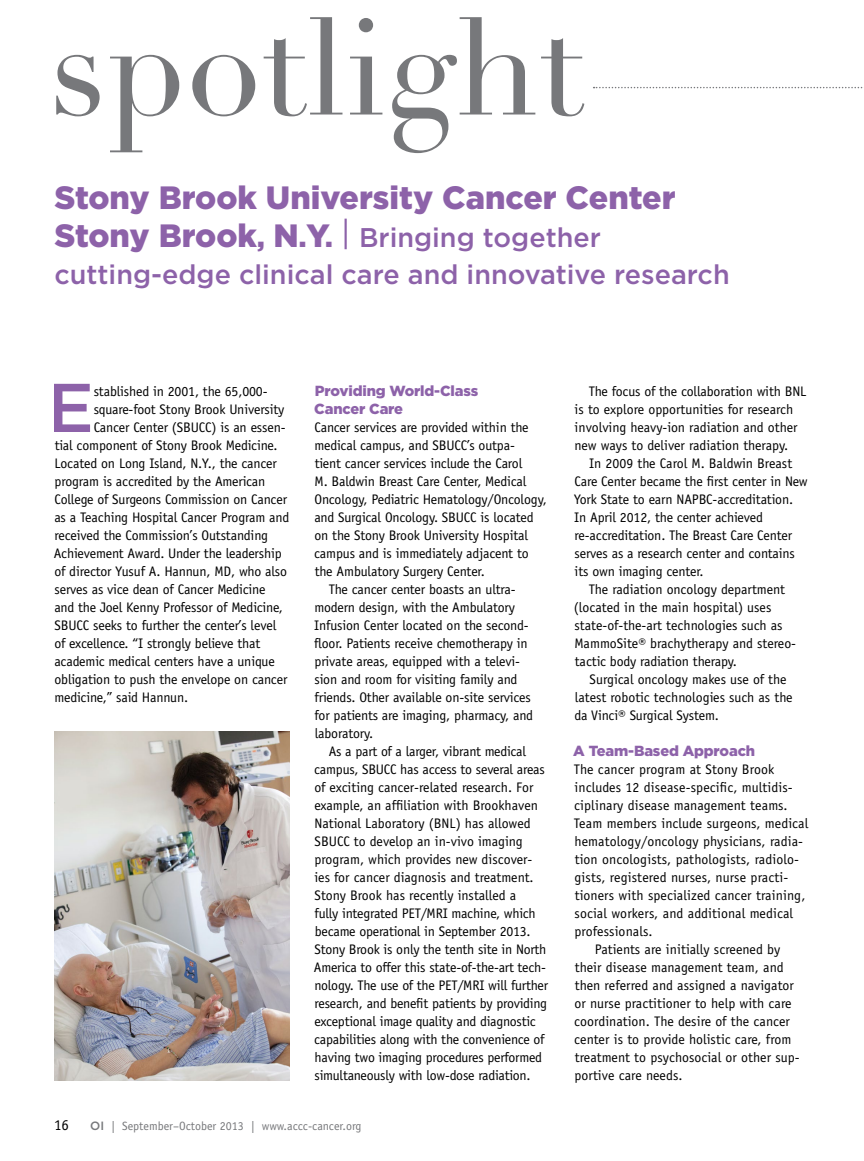
<style>
.page{position:relative;width:864px;height:1161px;background:#fff}
.page>*{position:absolute;margin:0;border:0;box-sizing:border-box;transform-origin:0 0}
.t1{font:135px "Didot";color:#77787b}
.t2{font:500 68.85px "Gotham";color:#8d62a9}
.t3{font:900 32.25px "Gotham HTF";color:#8d62a9}
.t4{font:500 27px/37.5px "Gotham HTF";color:#8d62a9}
.t5{font:15px "Officina Sans";color:#000}
.t6{font:900 14.7px/18px "Gotham HTF";letter-spacing:-.01em;color:#8d62a9}
.t7{font:13.8px/18px "Officina Sans";letter-spacing:-.01em;color:#000}
.t8{font:13.8px "Officina Sans";letter-spacing:.01em;color:#000}
.t9{font:12px "Officina Sans";color:#77787b}
.s1{font-weight:900;font-size:32.25px}
.s2{font-weight:900}
.s3{font-weight:400;font-size:33px}
.s4{font-family:"Gotham";font-weight:500}
</style>
<div class="page">
<svg style="left:594px;top:87px;width:269px;height:1px"></svg>
<img style="left:54px;top:731px;width:236px;height:350px">
<h1 class="t1" style="left:49px;top:-13px;width:537px">spotlight</h1>
<h3 class="t3" style="left:54px;top:179px;width:623px">Stony Brook University Cancer Center</h3>
<h3 class="t4" style="left:54px;top:218px;width:677px"><span class="s1">Stony Brook</span><span class="s2">,</span> <span class="s1">N</span><span class="s2">.</span><span class="s1">Y</span><span class="s2">.</span> <span class="s3">|</span> Bringing together cutting-edge clinical care and innovative research</h3>
<h2 class="t2" style="left:48px;top:369px;width:38px">E</h2>
<p class="t7" style="left:94px;top:382px;width:175px">stablished in 2001, the 65,000-</p>
<p class="t7" style="left:94px;top:400px;width:192px">square-foot Stony Brook University</p>
<p class="t7" style="left:94px;top:418px;width:194px">Cancer Center (SBUCC) is an essen-</p>
<p class="t7" style="left:55px;top:436px;width:224px">tial component of Stony Brook Medicine.</p>
<p class="t7" style="left:54px;top:454px;width:224px">Located on Long Island, N.Y., the cancer</p>
<p class="t7" style="left:55px;top:472px;width:212px">program is accredited by the American</p>
<p class="t7" style="left:54px;top:490px;width:234px">College of Surgeons Commission on Cancer</p>
<p class="t7" style="left:54px;top:508px;width:236px">as a Teaching Hospital Cancer Program and</p>
<p class="t7" style="left:55px;top:526px;width:215px">received the Commission’s Outstanding</p>
<p class="t7" style="left:54px;top:544px;width:229px">Achievement Award. Under the leadership</p>
<p class="t7" style="left:54px;top:562px;width:234px">of director Yusuf A. Hannun, MD, who also</p>
<p class="t7" style="left:54px;top:580px;width:213px">serves as vice dean of Cancer Medicine</p>
<p class="t7" style="left:54px;top:598px;width:230px">and the Joel Kenny Professor of Medicine,</p>
<p class="t7" style="left:55px;top:616px;width:223px">SBUCC seeks to further the center’s level</p>
<p class="t7" style="left:54px;top:634px;width:207px">of excellence. “I strongly believe that</p>
<p class="t7" style="left:54px;top:652px;width:222px">academic medical centers have a unique</p>
<p class="t7" style="left:54px;top:670px;width:234px">obligation to push the envelope on cancer</p>
<p class="t7" style="left:54px;top:688px;width:135px">medicine,” said Hannun.</p>
<p class="t6" style="left:314px;top:381px;width:166px">Providing World-Class<br>Cancer Care</p>
<p class="t7" style="left:314px;top:418px;width:216px">Cancer services are provided within the</p>
<p class="t7" style="left:314px;top:436px;width:202px">medical campus, and SBUCC’s outpa-</p>
<p class="t7" style="left:315px;top:454px;width:209px">tient cancer services include the Carol</p>
<p class="t7" style="left:315px;top:472px;width:213px">M. Baldwin Breast Care Center, Medical</p>
<p class="t7" style="left:314px;top:490px;width:234px">Oncology, Pediatric Hematology/Oncology,</p>
<p class="t7" style="left:314px;top:508px;width:221px">and Surgical Oncology. SBUCC is located</p>
<p class="t7" style="left:314px;top:526px;width:215px">on the Stony Brook University Hospital</p>
<p class="t7" style="left:314px;top:544px;width:216px">campus and is immediately adjacent to</p>
<p class="t7" style="left:315px;top:562px;width:172px">the Ambulatory Surgery Center.</p>
<p class="t7" style="left:329px;top:580px;width:188px">The cancer center boasts an ultra-</p>
<p class="t7" style="left:314px;top:598px;width:202px">modern design, with the Ambulatory</p>
<p class="t7" style="left:314px;top:616px;width:216px">Infusion Center located on the second-</p>
<p class="t7" style="left:314px;top:634px;width:215px">floor. Patients receive chemotherapy in</p>
<p class="t7" style="left:315px;top:652px;width:207px">private areas, equipped with a televi-</p>
<p class="t7" style="left:314px;top:670px;width:204px">sion and room for visiting family and</p>
<p class="t7" style="left:315px;top:688px;width:218px">friends. Other available on-site services</p>
<p class="t7" style="left:315px;top:706px;width:220px">for patients are imaging, pharmacy, and</p>
<p class="t7" style="left:315px;top:724px;width:60px">laboratory.</p>
<p class="t7" style="left:329px;top:742px;width:199px">As a part of a larger, vibrant medical</p>
<p class="t7" style="left:314px;top:760px;width:232px">campus, SBUCC has access to several areas</p>
<p class="t7" style="left:314px;top:778px;width:221px">of exciting cancer-related research. For</p>
<p class="t7" style="left:314px;top:796px;width:225px">example, an affiliation with Brookhaven</p>
<p class="t7" style="left:315px;top:814px;width:218px">National Laboratory (BNL) has allowed</p>
<p class="t7" style="left:315px;top:832px;width:210px">SBUCC to develop an in-vivo imaging</p>
<p class="t7" style="left:315px;top:850px;width:219px">program, which provides new discover-</p>
<p class="t7" style="left:315px;top:868px;width:221px">ies for cancer diagnosis and treatment.</p>
<p class="t7" style="left:315px;top:886px;width:203px">Stony Brook has recently installed a</p>
<p class="t7" style="left:315px;top:904px;width:223px">fully integrated PET/MRI machine, which</p>
<p class="t7" style="left:315px;top:922px;width:217px">became operational in September 2013.</p>
<p class="t7" style="left:315px;top:940px;width:233px">Stony Brook is only the tenth site in North</p>
<p class="t7" style="left:314px;top:958px;width:234px">America to offer this state-of-the-art tech-</p>
<p class="t7" style="left:314px;top:976px;width:235px">nology. The use of the PET/MRI will further</p>
<p class="t7" style="left:315px;top:994px;width:234px">research, and benefit patients by providing</p>
<p class="t7" style="left:314px;top:1012px;width:223px">exceptional image quality and diagnostic</p>
<p class="t7" style="left:314px;top:1030px;width:232px">capabilities along with the convenience of</p>
<p class="t7" style="left:315px;top:1048px;width:229px">having two imaging procedures performed</p>
<p class="t7" style="left:314px;top:1066px;width:218px">simultaneously with low-dose radiation.</p>
<p class="t5" style="left:54px;top:1116px;width:16px">16</p>
<p class="t9" style="left:90px;top:1118px;width:273px"><span class="s4">OI</span> | September–October 2013 | www.accc-cancer.org</p>
<p class="t7" style="left:574px;top:382px;width:233px;text-indent:14px">The focus of the collaboration with BNL is to explore opportunities for research involving heavy-ion radiation and other new ways to deliver radiation therapy.</p>
<p class="t7" style="left:589px;top:454px;width:205px">In 2009 the Carol M. Baldwin Breast</p>
<p class="t7" style="left:574px;top:472px;width:235px">Care Center became the first center in New</p>
<p class="t7" style="left:574px;top:490px;width:221px">York State to earn NAPBC-accreditation.</p>
<p class="t7" style="left:574px;top:508px;width:190px">In April 2012, the center achieved</p>
<p class="t7" style="left:575px;top:526px;width:219px">re-accreditation. The Breast Care Center</p>
<p class="t7" style="left:575px;top:544px;width:222px">serves as a research center and contains</p>
<p class="t7" style="left:575px;top:562px;width:131px">its own imaging center.</p>
<p class="t7" style="left:589px;top:580px;width:198px">The radiation oncology department</p>
<p class="t7" style="left:574px;top:598px;width:199px">(located in the main hospital) uses</p>
<p class="t7" style="left:575px;top:616px;width:210px">state-of-the-art technologies such as</p>
<p class="t7" style="left:575px;top:634px;width:223px">MammoSite® brachytherapy and stereo-</p>
<p class="t7" style="left:575px;top:652px;width:164px">tactic body radiation therapy.</p>
<p class="t7" style="left:590px;top:670px;width:198px">Surgical oncology makes use of the</p>
<p class="t7" style="left:575px;top:688px;width:219px">latest robotic technologies such as the</p>
<p class="t7" style="left:574px;top:706px;width:146px">da Vinci® Surgical System.</p>
<p class="t6" style="left:573px;top:741px;width:183px">A Team-Based Approach</p>
<p class="t8" style="left:574px;top:761px;width:202px">The cancer program at Stony Brook</p>
<p class="t8" style="left:575px;top:779px;width:220px">includes 12 disease-specific, multidis-</p>
<p class="t8" style="left:574px;top:797px;width:215px">ciplinary disease management teams.</p>
<p class="t8" style="left:574px;top:815px;width:236px">Team members include surgeons, medical</p>
<p class="t8" style="left:575px;top:833px;width:230px">hematology/oncology physicians, radia-</p>
<p class="t8" style="left:575px;top:851px;width:226px">tion oncologists, pathologists, radiolo-</p>
<p class="t8" style="left:574px;top:869px;width:216px">gists, registered nurses, nurse practi-</p>
<p class="t8" style="left:575px;top:887px;width:232px">tioners with specialized cancer training,</p>
<p class="t8" style="left:574px;top:905px;width:220px">social workers, and additional medical</p>
<p class="t8" style="left:575px;top:923px;width:79px">professionals.</p>
<p class="t7" style="left:595px;top:940px;width:187px">Patients are initially screened by</p>
<p class="t7" style="left:575px;top:958px;width:210px">their disease management team, and</p>
<p class="t7" style="left:575px;top:976px;width:221px">then referred and assigned a navigator</p>
<p class="t7" style="left:574px;top:994px;width:219px">or nurse practitioner to help with care</p>
<p class="t7" style="left:574px;top:1012px;width:217px">coordination. The desire of the cancer</p>
<p class="t7" style="left:574px;top:1030px;width:219px">center is to provide holistic care, from</p>
<p class="t7" style="left:575px;top:1048px;width:226px">treatment to psychosocial or other sup-</p>
<p class="t7" style="left:575px;top:1066px;width:109px">portive care needs.</p>
</div>
